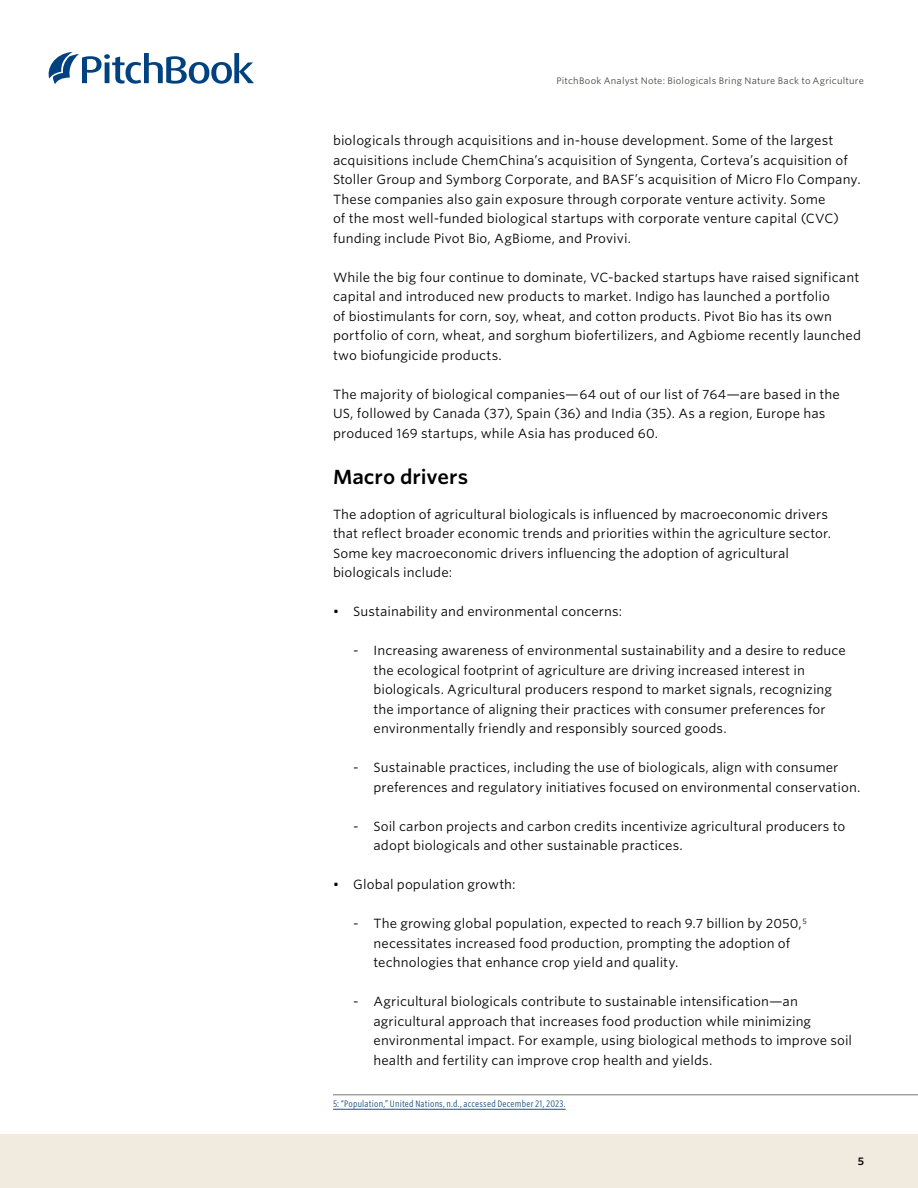
<style>
.page{position:relative;width:918px;height:1188px;background:#fff}
.page>*{position:absolute;margin:0;border:0;box-sizing:border-box;transform-origin:0 0}
.AN_Section_title{font:600 19.5px "Whitney S Sm";color:#000}
.AN_Body_copy{font:12.75px/19.5px "Whitney S Sm";letter-spacing:.005em;color:#000}
.t1{font:600 10.5px "Whitney S Sm";color:#000}
.t2{font:9px "Whitney S Sm";letter-spacing:.025em;color:#484643}
.AN_Footnote{font:9px "Whitney Cond S Sm";letter-spacing:.025em;color:#1d5080}
</style>
<div class="page">
<div style="left:0;top:1134px;width:918px;height:54px;background:#f0ebde"></div>
<svg style="left:49px;top:52px;width:205px;height:32px"></svg>
<hr style="left:333px;top:1095px;width:585px;height:1px;background:#78766f">
<hr style="left:333px;top:1109px;width:233px;height:1px;background:#1d5080">
<p class="t2" style="left:556px;top:75px;width:309px">PitchBook Analyst Note: Biologicals Bring Nature Back to Agriculture</p>
<p class="AN_Body_copy" style="left:333px;top:131px;width:529px">biologicals through acquisitions and in-house development. Some of the largest acquisitions include ChemChina’s acquisition of Syngenta, Corteva’s acquisition of Stoller Group and Symborg Corporate, and BASF’s acquisition of Micro Flo Company.<br>These companies also gain exposure through corporate venture activity. Some<br>of the most well-funded biological startups with corporate venture capital (CVC) funding include Pivot Bio, AgBiome, and Provivi.</p>
<p class="AN_Body_copy" style="left:333px;top:267px;width:530px">While the big four continue to dominate, VC-backed startups have raised significant capital and introduced new products to market. Indigo has launched a portfolio<br>of biostimulants for corn, soy, wheat, and cotton products. Pivot Bio has its own portfolio of corn, wheat, and sorghum biofertilizers, and Agbiome recently launched two biofungicide products.</p>
<p class="AN_Body_copy" style="left:333px;top:384px;width:509px">The majority of biological companies—64 out of our list of 764—are based in the<br>US, followed by Canada (37), Spain (36) and India (35). As a region, Europe has produced 169 startups, while Asia has produced 60.</p>
<p class="AN_Section_title" style="left:333px;top:463px;width:137px">Macro drivers</p>
<p class="AN_Body_copy" style="left:333px;top:504px;width:500px">The adoption of agricultural biologicals is influenced by macroeconomic drivers that reflect broader economic trends and priorities within the agriculture sector.<br>Some key macroeconomic drivers influencing the adoption of agricultural biologicals include:</p>
<p class="AN_Body_copy" style="left:333px;top:602px;width:291px">• Sustainability and environmental concerns:</p>
<p class="AN_Body_copy" style="left:374px;top:641px;width:474px;text-indent:-20px">- Increasing awareness of environmental sustainability and a desire to reduce the ecological footprint of agriculture are driving increased interest in biologicals. Agricultural producers respond to market signals, recognizing the importance of aligning their practices with consumer preferences for environmentally friendly and responsibly sourced goods.</p>
<p class="AN_Body_copy" style="left:374px;top:758px;width:488px;text-indent:-20px">- Sustainable practices, including the use of biologicals, align with consumer preferences and regulatory initiatives focused on environmental conservation.</p>
<p class="AN_Body_copy" style="left:374px;top:816px;width:473px;text-indent:-20px">- Soil carbon projects and carbon credits incentivize agricultural producers to adopt biologicals and other sustainable practices.</p>
<p class="AN_Body_copy" style="left:333px;top:875px;width:184px">• Global population growth:</p>
<p class="AN_Body_copy" style="left:374px;top:914px;width:435px;text-indent:-20px">- The growing global population, expected to reach 9.7 billion by 2050,<sup>5 </sup>necessitates increased food production, prompting the adoption of technologies that enhance crop yield and quality.</p>
<p class="AN_Body_copy" style="left:374px;top:992px;width:480px;text-indent:-20px">- Agricultural biologicals contribute to sustainable intensification—an agricultural approach that increases food production while minimizing environmental impact. For example, using biological methods to improve soil health and fertility can improve crop health and yields.</p>
<p class="AN_Footnote" style="left:333px;top:1098px;width:234px">5: “Population,” United Nations, n.d., accessed December 21, 2023.</p>
<p class="t1" style="left:858px;top:1154px;width:8px">5</p>
</div>
